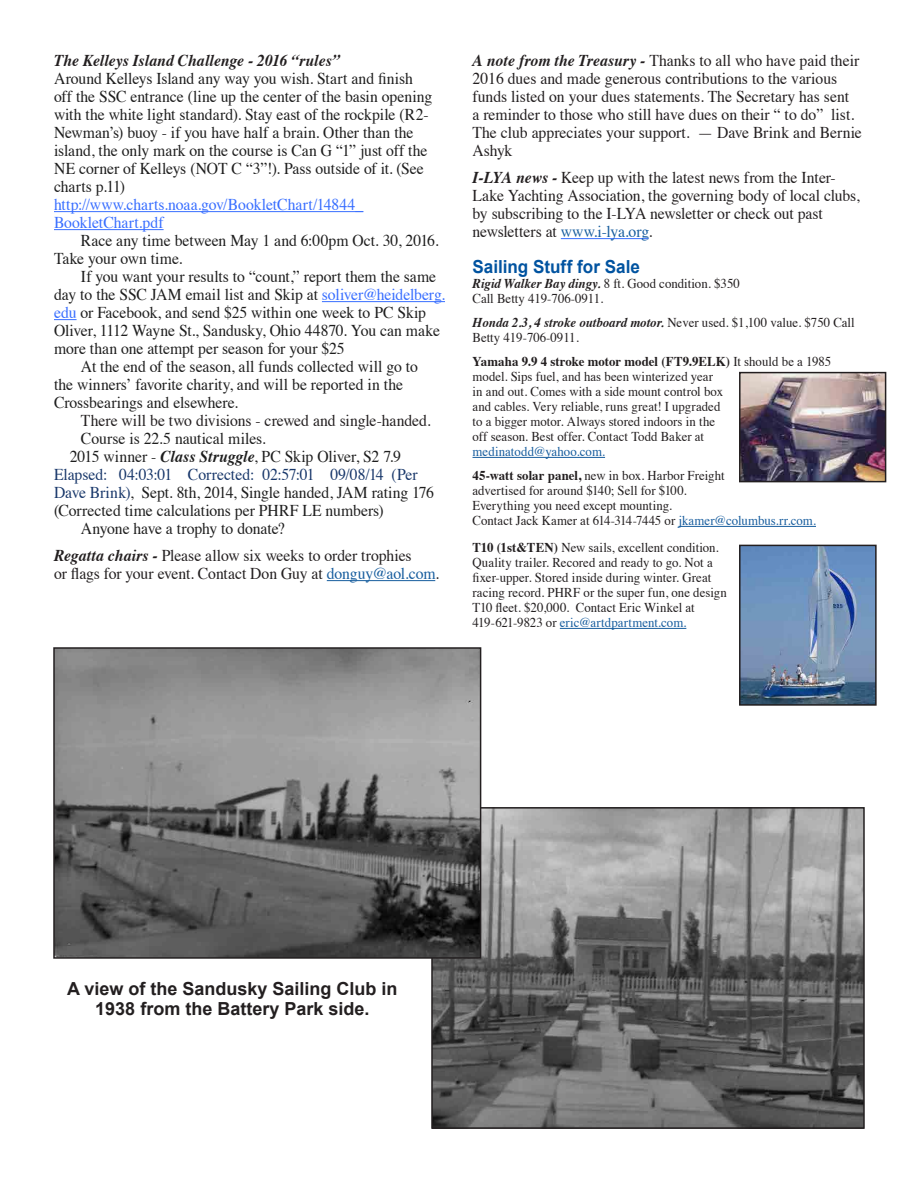
<style>
.page{position:relative;width:918px;height:1188px;background:#fff}
.page>*{position:absolute;margin:0;border:0;box-sizing:border-box;transform-origin:0 0}
.t1{font:700 18px/19.5px "Arial";color:#231f20;text-align:center}
.t2{font:700 18px "Arial";color:#0153a0;scale:.95 1}
.t3{font:16.5px/18px "Times";letter-spacing:-.005em;color:#1e1e1e;scale:.95 1}
.t4{font:16.5px/18px "Times";color:#231f20;scale:.95 1}
.t5{font:16.5px/18px "Times";color:#386eff;scale:.95 1}
.t6{font:16.5px "Times";letter-spacing:-.005em;color:#18376a;scale:.95 1}
.t7{font:italic 700 16.5px "Times";letter-spacing:.005em;color:#231f20;scale:.95 1}
.t8{font:13.5px/15px "Times";color:#231f20;scale:.95 1}
.s1{color:#386eff}
.s2{font-weight:700;font-style:italic}
.s3{color:#18376a}
.s4{color:#175d9e}
.s5{font-weight:700}
</style>
<div class="page">
<hr style="left:54px;top:211px;width:309px;height:1px;background:#386eff">
<hr style="left:54px;top:229px;width:110px;height:1px;background:#386eff">
<hr style="left:322px;top:301px;width:123px;height:1px;background:#386eff">
<svg style="left:54px;top:319px;width:23px;height:1px"></svg>
<hr style="left:327px;top:580px;width:108px;height:1px;background:#175d9e">
<hr style="left:561px;top:238px;width:88px;height:1px;background:#386eff">
<hr style="left:472px;top:457px;width:133px;height:1px;background:#175d9e">
<hr style="left:678px;top:526px;width:138px;height:1px;background:#175d9e">
<hr style="left:560px;top:628px;width:126px;height:1px;background:#175d9e">
<img style="left:742px;top:375px;width:141px;height:104px">
<div style="left:739px;top:372px;width:147px;height:110px;border:2px solid #231f20"></div>
<img style="left:742px;top:548px;width:132px;height:155px">
<div style="left:739px;top:545px;width:138px;height:161px;border:2px solid #231f20"></div>
<img style="left:434px;top:810px;width:428px;height:316px">
<div style="left:431px;top:807px;width:434px;height:322px;border:2px solid #231f20"></div>
<img style="left:56px;top:650px;width:422px;height:306px">
<div style="left:53px;top:647px;width:428px;height:312px;border:2px solid #231f20"></div>
<p class="t7" style="left:54px;top:45px;width:303px">The Kelleys Island Challenge - 2016 “rules”</p>
<p class="t3" style="left:54px;top:68px;width:400px">Around Kelleys Island any way you wish. Start and finish off the SSC entrance (line up the center of the basin opening with the white light standard). Stay east of the rockpile (R2- Newman’s) buoy - if you have half a brain. Other than the island, the only mark on the course is Can G “1” just off the NE corner of Kelleys (NOT C “3”!). Pass outside of it. (See charts p.11)</p>
<p class="t5" style="left:54px;top:194px;width:327px">http://www.charts.noaa.gov/BookletChart/14844_<br>BookletChart.pdf</p>
<p class="t3" style="left:54px;top:230px;width:406px;text-indent:27px">Race any time between May 1 and 6:00pm Oct. 30, 2016.<br>Take your own time.</p>
<p class="t3" style="left:81px;top:266px;width:375px">If you want your results to “count,” report them the same</p>
<p class="t3" style="left:54px;top:284px;width:413px">day to the SSC JAM email list and Skip at <span class="s1">soliver@heidelberg.</span></p>
<p class="t3" style="left:54px;top:302px;width:393px"><span class="s1">edu</span> or Facebook, and send $25 within one week to PC Skip</p>
<p class="t3" style="left:54px;top:320px;width:408px">Oliver, 1112 Wayne St., Sandusky, Ohio 44870. You can make</p>
<p class="t3" style="left:54px;top:338px;width:308px">more than one attempt per season for your $25</p>
<p class="t3" style="left:81px;top:356px;width:356px">At the end of the season, all funds collected will go to</p>
<p class="t3" style="left:54px;top:374px;width:369px">the winners’ favorite charity, and will be reported in the</p>
<p class="t3" style="left:54px;top:392px;width:195px">Crossbearings and elsewhere.</p>
<p class="t4" style="left:81px;top:410px;width:370px">There will be two divisions - crewed and single-handed.</p>
<p class="t3" style="left:81px;top:428px;width:196px">Course is 22.5 nautical miles.</p>
<p class="t3" style="left:70px;top:446px;width:350px">2015 winner - <span class="s2">Class Struggle</span>, PC Skip Oliver, S2 7.9</p>
<p class="t6" style="left:54px;top:459px;width:384px">Elapsed: 04:03:01 Corrected: 02:57:01 09/08/14 (Per</p>
<p class="t3" style="left:54px;top:482px;width:401px"><span class="s3">Dave Brink)</span>, Sept. 8th, 2014, Single handed, JAM rating 176</p>
<p class="t3" style="left:54px;top:500px;width:348px">(Corrected time calculations per PHRF LE numbers)</p>
<p class="t3" style="left:81px;top:518px;width:216px">Anyone have a trophy to donate?</p>
<p class="t4" style="left:54px;top:545px;width:407px"><span class="s2">Regatta chairs -</span> Please allow six weeks to order trophies<br>or flags for your event. Contact Don Guy at <span class="s4">donguy@aol.com</span>.</p>
<p class="t4" style="left:472px;top:50px;width:411px"><span class="s2">A note from the Treasury -</span> Thanks to all who have paid their 2016 dues and made generous contributions to the various funds listed on your dues statements. The Secretary has sent<br>a reminder to those who still have dues on their “ to do” list.<br>The club appreciates your support. — Dave Brink and Bernie Ashyk</p>
<p class="t4" style="left:472px;top:167px;width:409px"><span class="s2">I-LYA news -</span> Keep up with the latest news from the Inter-Lake Yachting Association, the governing body of local clubs, by subscribing to the I-LYA newsletter or check out past newsletters at <span class="s4">www.i-lya.org</span>.</p>
<p class="t2" style="left:472px;top:255px;width:178px">Sailing Stuff for Sale</p>
<p class="t8" style="left:472px;top:275px;width:283px"><span class="s2">Rigid Walker Bay dingy.</span> 8 ft. Good condition. $350<br>Call Betty 419-706-0911.</p>
<p class="t8" style="left:472px;top:314px;width:404px"><span class="s2">Honda 2.3, 4 stroke outboard motor.</span> Never used. $1,100 value. $750 Call<br>Betty 419-706-0911.</p>
<p class="t8" style="left:472px;top:353px;width:379px"><span class="s5">Yamaha 9.9 4 stroke motor model (FT9.9ELK)</span> It should be a 1985 model. Sips fuel, and has been winterized year<br>in and out. Comes with a side mount control box<br>and cables. Very reliable, runs great! I upgraded<br>to a bigger motor. Always stored indoors in the<br>off season. Best offer. Contact Todd Baker at</p>
<p class="t8" style="left:472px;top:439px;width:267px;line-height:24px"><span class="s4">medinatodd@yahoo.com.<br></span><span class="s5">45-watt solar panel,</span> new in box. Harbor Freight</p>
<p class="t8" style="left:472px;top:482px;width:363px">advertised for around $140; Sell for $100.<br>Everything you need except mounting.<br>Contact Jack Kamer at 614-314-7445 or <span class="s4">jkamer@columbus.rr.com.</span></p>
<p class="t8" style="left:472px;top:539px;width:269px"><span class="s5">T10 (1st&amp;TEN)</span> New sails, excellent condition.<br>Quality trailer. Recored and ready to go. Not a fixer-upper. Stored inside during winter. Great racing record. PHRF or the super fun, one design T10 fleet. $20,000. Contact Eric Winkel at 419-621-9823 or <span class="s4">eric@artdpartment.com.</span></p>
<p class="t1" style="left:67px;top:980px;width:332px">A view of the Sandusky Sailing Club in<br>1938 from the Battery Park side.</p>
</div>
